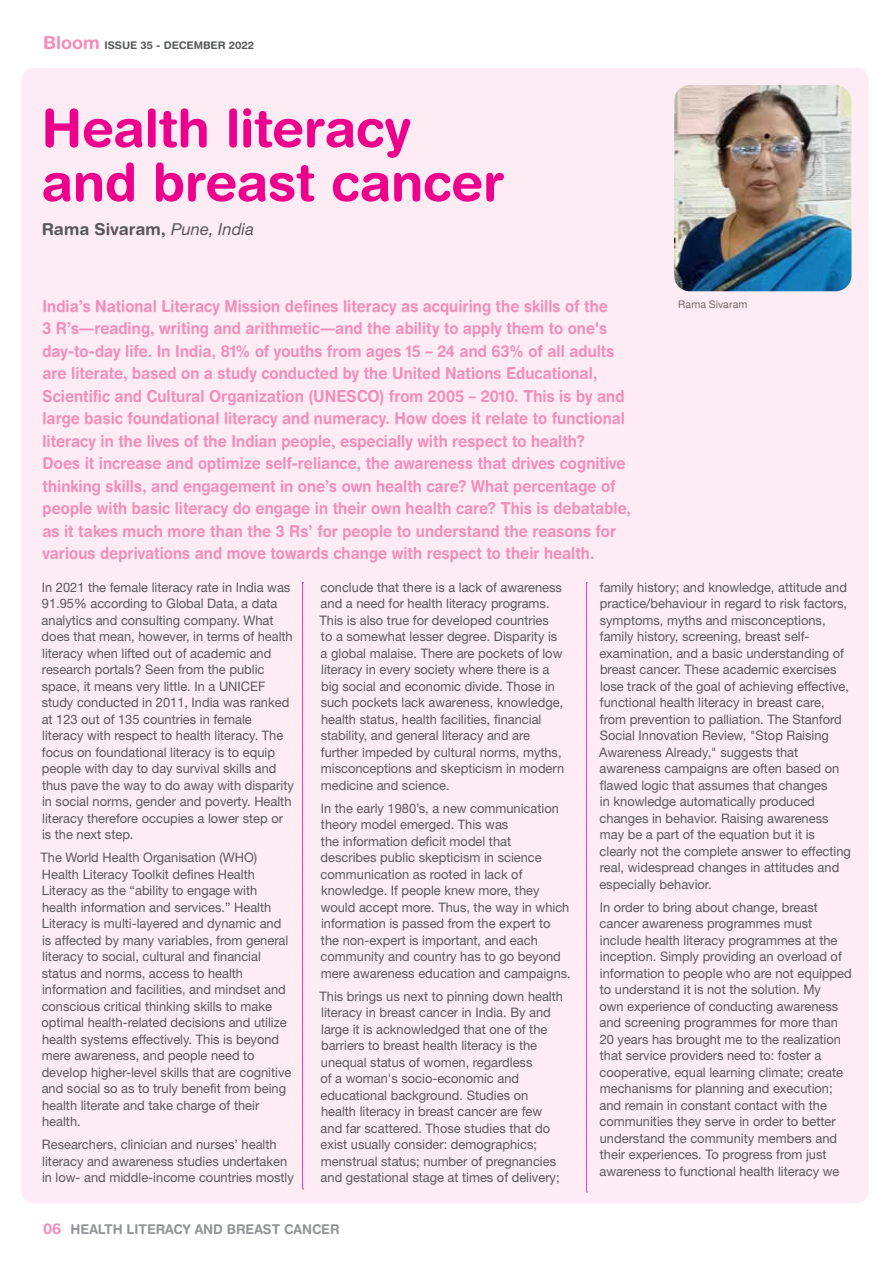
<style>
.page{position:relative;width:893px;height:1263px;background:#fff}
.page>*{position:absolute;margin:0;border:0;box-sizing:border-box;transform-origin:0 0}
.t1{font:700 52.5px/54px "Helvetica Rounded LT Std";letter-spacing:-.01em;color:#ec008c}
.t2{font:700 16.5px/22.5px "Helvetica Rounded LT Std";letter-spacing:.005em;color:#f38dba;scale:.9 1}
.t3{font:700 16.5px "Helvetica Rounded LT Std";color:#58595b}
.t4{font:700 13.5px "Helvetica Rounded LT Std";color:#939598;scale:.95 1}
.t5{font:13.2px/16.5px "Helvetica Neue LT Std";color:#58595b}
.t6{font:700 10.5px "Helvetica Rounded LT Std";color:#58595b}
.t7{font:10.5px "Helvetica Neue";letter-spacing:.01em;color:#736b69}
.s1{font-size:18px;color:#f38dba}
.s2{font-family:"Helvetica Neue CE";font-weight:400;font-style:italic}
.s3{font-size:15px;color:#f38dba}
</style>
<div class="page">
<div style="left:21px;top:68px;width:848px;height:1135px;background:#fdecf3;border-radius:13px"></div>
<svg style="left:302px;top:582px;width:1px;height:608px"></svg>
<svg style="left:586px;top:582px;width:1px;height:611px"></svg>
<img style="left:674px;top:85px;width:177px;height:206px">
<p class="t6" style="left:43px;top:39px;width:212px"><span class="s1">Bloom</span> ISSUE 35 - DECEMBER 2022</p>
<h1 class="t1" style="left:41px;top:100px;width:464px">Health literacy and breast cancer</h1>
<p class="t3" style="left:42px;top:220px;width:214px">Rama Sivaram, <span class="s2">Pune, India</span></p>
<p class="t2" style="left:43px;top:294px;width:630px">India’s National Literacy Mission defines literacy as acquiring the skills of the</p>
<p class="t7" style="left:678px;top:296px;width:71px">Rama Sivaram</p>
<p class="t2" style="left:43px;top:317px;width:656px">3 R’s—reading, writing and arithmetic—and the ability to apply them to one's day-to-day life. In India, 81% of youths from ages 15 – 24 and 63% of all adults are literate, based on a study conducted by the United Nations Educational, Scientific and Cultural Organization (UNESCO) from 2005 – 2010. This is by and large basic foundational literacy and numeracy. How does it relate to functional literacy in the lives of the Indian people, especially with respect to health?<br>Does it increase and optimize self-reliance, the awareness that drives cognitive thinking skills, and engagement in one’s own health care? What percentage of people with basic literacy do engage in their own health care? This is debatable, as it takes much more than the 3 Rs’ for people to understand the reasons for various deprivations and move towards change with respect to their health.</p>
<p class="t5" style="left:42px;top:579px;width:254px">In 2021 the female literacy rate in India was 91.95% according to Global Data, a data analytics and consulting company. What does that mean, however, in terms of health literacy when lifted out of academic and research portals? Seen from the public space, it means very little. In a UNICEF study conducted in 2011, India was ranked at 123 out of 135 countries in female literacy with respect to health literacy. The focus on foundational literacy is to equip people with day to day survival skills and thus pave the way to do away with disparity in social norms, gender and poverty. Health literacy therefore occupies a lower step or is the next step.</p>
<p class="t5" style="left:41px;top:849px;width:252px">The World Health Organisation (WHO)<br>Health Literacy Toolkit defines Health Literacy as the “ability to engage with health information and services.” Health Literacy is multi-layered and dynamic and is affected by many variables, from general literacy to social, cultural and financial status and norms, access to health information and facilities, and mindset and conscious critical thinking skills to make optimal health-related decisions and utilize health systems effectively. This is beyond mere awareness, and people need to develop higher-level skills that are cognitive and social so as to truly benefit from being health literate and take charge of their health.</p>
<p class="t5" style="left:42px;top:1136px;width:253px">Researchers, clinician and nurses’ health literacy and awareness studies undertaken in low- and middle-income countries mostly</p>
<p class="t5" style="left:320px;top:579px;width:246px">conclude that there is a lack of awareness and a need for health literacy programs.<br>This is also true for developed countries<br>to a somewhat lesser degree. Disparity is a global malaise. There are pockets of low literacy in every society where there is a big social and economic divide. Those in such pockets lack awareness, knowledge, health status, health facilities, financial stability, and general literacy and are further impeded by cultural norms, myths, misconceptions and skepticism in modern medicine and science.</p>
<p class="t5" style="left:321px;top:800px;width:252px">In the early 1980’s, a new communication theory model emerged. This was<br>the information deficit model that<br>describes public skepticism in science communication as rooted in lack of knowledge. If people knew more, they would accept more. Thus, the way in which information is passed from the expert to the non-expert is important, and each community and country has to go beyond mere awareness education and campaigns.</p>
<p class="t5" style="left:320px;top:987px;width:245px">This brings us next to pinning down health literacy in breast cancer in India. By and large it is acknowledged that one of the barriers to breast health literacy is the unequal status of women, regardless<br>of a woman's socio-economic and educational background. Studies on health literacy in breast cancer are few and far scattered. Those studies that do exist usually consider: demographics; menstrual status; number of pregnancies and gestational stage at times of delivery;</p>
<p class="t4" style="left:43px;top:1221px;width:314px"><span class="s3">06</span> HEALTH LITERACY AND BREAST CANCER</p>
<p class="t5" style="left:599px;top:579px;width:253px">family history; and knowledge, attitude and practice/behaviour in regard to risk factors, symptoms, myths and misconceptions, family history, screening, breast self&shy;examination, and a basic understanding of breast cancer. These academic exercises lose track of the goal of achieving effective, functional health literacy in breast care, from prevention to palliation. The Stanford Social Innovation Review, "Stop Raising Awareness Already," suggests that awareness campaigns are often based on flawed logic that assumes that changes<br>in knowledge automatically produced changes in behavior. Raising awareness may be a part of the equation but it is clearly not the complete answer to effecting real, widespread changes in attitudes and especially behavior.</p>
<p class="t5" style="left:599px;top:898px;width:254px">In order to bring about change, breast cancer awareness programmes must include health literacy programmes at the inception. Simply providing an overload of information to people who are not equipped to understand it is not the solution. My<br>own experience of conducting awareness and screening programmes for more than 20 years has brought me to the realization that service providers need to: foster a cooperative, equal learning climate; create mechanisms for planning and execution; and remain in constant contact with the communities they serve in order to better understand the community members and their experiences. To progress from just awareness to functional health literacy we</p>
</div>
